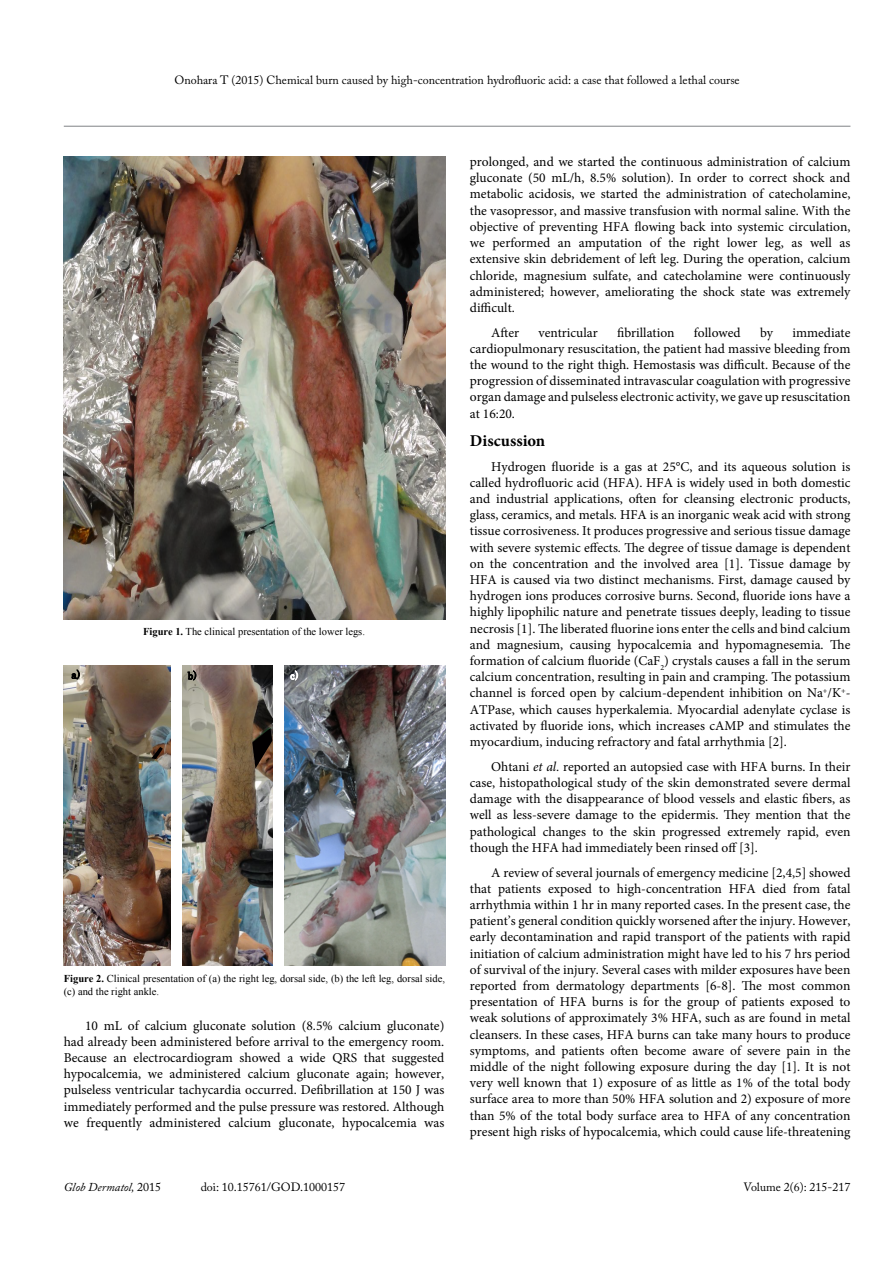
<style>
.page{position:relative;width:893px;height:1263px;background:#fff}
.page>*{position:absolute;margin:0;border:0;box-sizing:border-box;transform-origin:0 0}
.t1{font:700 16.5px "Minion Pro";letter-spacing:.005em;color:#000}
.t2{font:13.5px/16.2px "Minion Pro";color:#000;text-align:justify}
.t3{font:12px "Adobe Caslon Pro";color:#000}
.t4{font:italic 12px "Adobe Caslon Pro";color:#000}
.t5{font:10.5px/13.5px "Times New Roman";color:#000}
.t6{font:10.05px "Century";color:#000;scale:.96 1}
.s1{font-weight:700}
.s2{font-style:italic}
.s3{font-style:normal}
</style>
<div class="page">
<hr style="left:64px;top:126px;width:786px;height:1px;background:#808285">
<img style="left:64px;top:156px;width:381px;height:463px">
<img style="left:64px;top:665px;width:106px;height:300px">
<img style="left:182px;top:665px;width:90px;height:301px">
<img style="left:285px;top:666px;width:160px;height:299px">
<svg style="left:72px;top:669px;width:8px;height:11px"></svg>
<svg style="left:188px;top:670px;width:8px;height:10px"></svg>
<svg style="left:290px;top:670px;width:8px;height:10px"></svg>
<svg style="left:152px;top:747px;width:11px;height:12px"></svg>
<svg style="left:252px;top:728px;width:20px;height:40px"></svg>
<p class="t3" style="left:175px;top:73px;width:567px">Onohara T (2015) Chemical burn caused by high-concentration hydrofluoric acid: a case that followed a lethal course</p>
<p class="t6" style="left:71px;top:666px;width:11px">a)</p>
<p class="t5" style="left:143px;top:625px;width:223px"><span class="s1">Figure 1.</span> The clinical presentation of the lower legs.</p>
<p class="t5" style="left:64px;top:971px;width:383px"><span class="s1">Figure 2.</span> Clinical presentation of (a) the right leg, dorsal side, (b) the left leg, dorsal side, (c) and the right ankle.</p>
<p class="t2" style="left:64px;top:1017px;width:382px;text-indent:21px">10 mL of calcium gluconate solution (8.5% calcium gluconate) had already been administered before arrival to the emergency room.<br>Because an electrocardiogram showed a wide QRS that suggested hypocalcemia, we administered calcium gluconate again; however, pulseless ventricular tachycardia occurred. Defibrillation at 150 J was immediately performed and the pulse pressure was restored. Although we frequently administered calcium gluconate, hypocalcemia was</p>
<p class="t2" style="left:470px;top:154px;width:382px">prolonged, and we started the continuous administration of calcium gluconate (50 mL/h, 8.5% solution). In order to correct shock and metabolic acidosis, we started the administration of catecholamine, the vasopressor, and massive transfusion with normal saline. With the objective of preventing HFA flowing back into systemic circulation, we performed an amputation of the right lower leg, as well as extensive skin debridement of left leg. During the operation, calcium chloride, magnesium sulfate, and catecholamine were continuously administered; however, ameliorating the shock state was extremely difficult.</p>
<p class="t2" style="left:491px;top:324px;width:29px">After</p>
<p class="t2" style="left:538px;top:324px;width:61px">ventricular</p>
<p class="t2" style="left:617px;top:324px;width:59px">fibrillation</p>
<p class="t2" style="left:694px;top:324px;width:48px">followed</p>
<p class="t2" style="left:760px;top:324px;width:15px">by</p>
<p class="t2" style="left:470px;top:324px;width:382px;text-indent:323px">immediate cardiopulmonary resuscitation, the patient had massive bleeding from the wound to the right thigh. Hemostasis was difficult. Because of the progression of disseminated intravascular coagulation with progressive organ damage and pulseless electronic activity, we gave up resuscitation at 16:20.</p>
<p class="t1" style="left:470px;top:429px;width:77px">Discussion</p>
<p class="t2" style="left:470px;top:458px;width:382px;text-indent:21px">Hydrogen fluoride is a gas at 25°C, and its aqueous solution is called hydrofluoric acid (HFA). HFA is widely used in both domestic and industrial applications, often for cleansing electronic products, glass, ceramics, and metals. HFA is an inorganic weak acid with strong tissue corrosiveness. It produces progressive and serious tissue damage with severe systemic effects. The degree of tissue damage is dependent on the concentration and the involved area [1]. Tissue damage by HFA is caused via two distinct mechanisms. First, damage caused by hydrogen ions produces corrosive burns. Second, fluoride ions have a highly lipophilic nature and penetrate tissues deeply, leading to tissue necrosis [1]. The liberated fluorine ions enter the cells and bind calcium and magnesium, causing hypocalcemia and hypomagnesemia. The formation of calcium fluoride (CaF<sub>2</sub>) crystals causes a fall in the serum calcium concentration, resulting in pain and cramping. The potassium channel is forced open by calcium-dependent inhibition on Na<sup>+</sup>/K<sup>+</sup>- ATPase, which causes hyperkalemia. Myocardial adenylate cyclase is activated by fluoride ions, which increases cAMP and stimulates the myocardium, inducing refractory and fatal arrhythmia [2].</p>
<p class="t2" style="left:470px;top:758px;width:382px;text-indent:21px">Ohtani <span class="s2">et al.</span> reported an autopsied case with HFA burns. In their case, histopathological study of the skin demonstrated severe dermal damage with the disappearance of blood vessels and elastic fibers, as well as less-severe damage to the epidermis. They mention that the pathological changes to the skin progressed extremely rapid, even though the HFA had immediately been rinsed off [3].</p>
<p class="t2" style="left:470px;top:864px;width:382px;text-indent:21px">A review of several journals of emergency medicine [2,4,5] showed that patients exposed to high-concentration HFA died from fatal arrhythmia within 1 hr in many reported cases. In the present case, the patient’s general condition quickly worsened after the injury. However, early decontamination and rapid transport of the patients with rapid initiation of calcium administration might have led to his 7 hrs period of survival of the injury. Several cases with milder exposures have been reported from dermatology departments [6-8]. The most common presentation of HFA burns is for the group of patients exposed to weak solutions of approximately 3% HFA, such as are found in metal cleansers. In these cases, HFA burns can take many hours to produce symptoms, and patients often become aware of severe pain in the middle of the night following exposure during the day [1]. It is not very well known that 1) exposure of as little as 1% of the total body surface area to more than 50% HFA solution and 2) exposure of more than 5% of the total body surface area to HFA of any concentration present high risks of hypocalcemia, which could cause life-threatening</p>
<p class="t4" style="left:64px;top:1180px;width:99px">Glob Dermatol, <span class="s3">2015</span></p>
<p class="t3" style="left:201px;top:1180px;width:146px">doi: 10.15761/GOD.1000157</p>
<p class="t3" style="left:743px;top:1180px;width:108px">Volume 2(6): 215-217</p>
</div>
